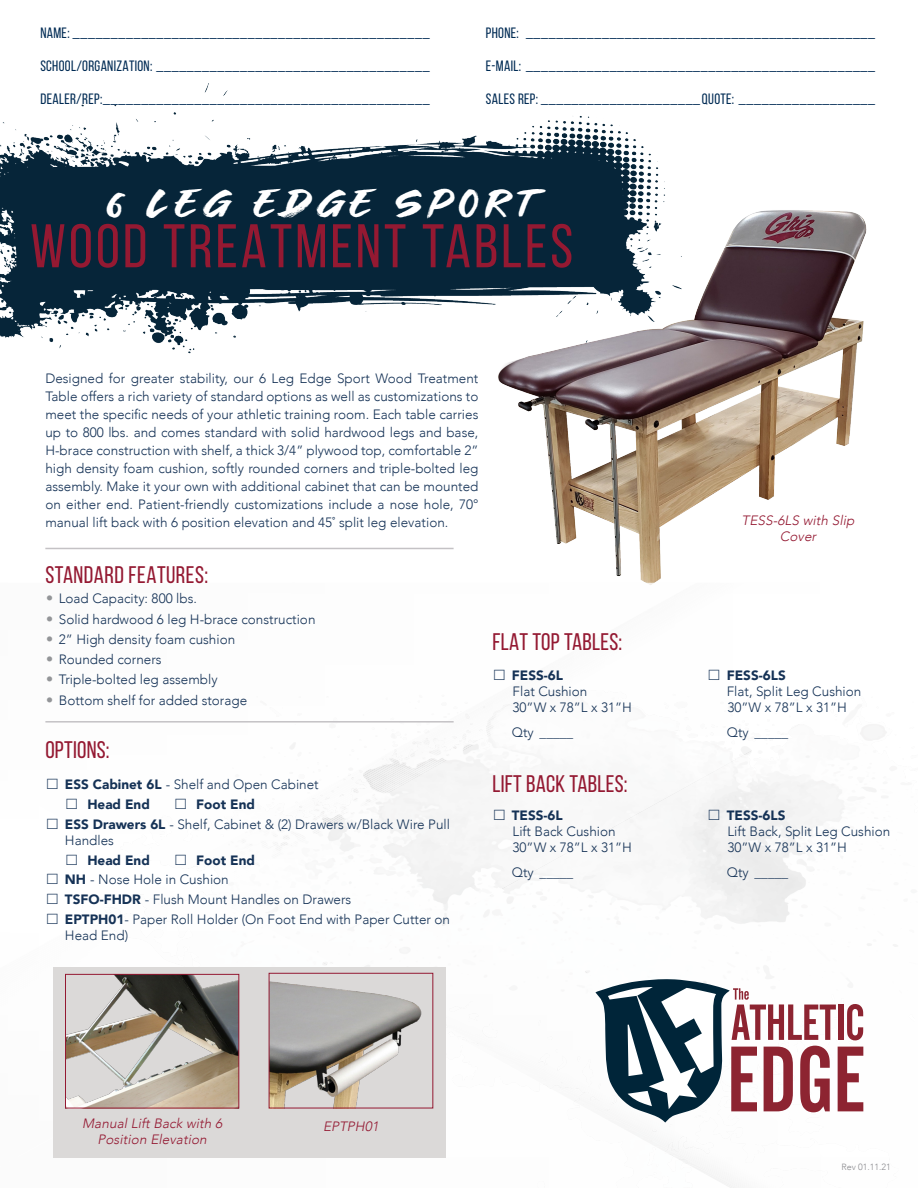
<style>
.page{position:relative;width:918px;height:1188px;background:#fff}
.page>*{position:absolute;margin:0;border:0;box-sizing:border-box;transform-origin:0 0}
.Feature_Header{font:61.5px "Bebas Neue";letter-spacing:.05em;color:#941932}
.Feature_Header-2{font:39px "Great Fighter";letter-spacing:.15em;color:#fff}
.t1{font:24px "Bebas Neue";letter-spacing:.01em;color:#941932}
.t2{font:15px "Bebas Neue";letter-spacing:.02em;color:#002b54}
.t3{font:300 13.5px/18px "Avenir";color:#153256}
.t4{font:900 13.5px "Avenir";color:#153256}
.t5{font:italic 300 13.5px/16.5px "Avenir";color:#941932;text-align:center}
.t6{font:300 9px "Avenir";color:#8a8a8e}
.s1{font-family:"Futura";color:#939598}
.s2{font-weight:900}
</style>
<div class="page">
<img style="left:0;top:84px;width:665px;height:270px">
<img style="left:492px;top:194px;width:375px;height:389px">
<img style="left:705px;top:1174px;width:98px;height:14px">
<img style="left:721px;top:1183px;width:65px;height:5px">
<img style="left:211px;top:586px;width:480px;height:300px">
<img style="left:211px;top:609px;width:438px;height:276px">
<img style="left:211px;top:632px;width:396px;height:252px">
<img style="left:211px;top:656px;width:354px;height:227px">
<img style="left:211px;top:680px;width:310px;height:202px">
<img style="left:211px;top:704px;width:266px;height:177px">
<img style="left:211px;top:729px;width:221px;height:151px">
<img style="left:211px;top:756px;width:173px;height:123px">
<img style="left:211px;top:784px;width:121px;height:94px">
<img style="left:208px;top:818px;width:64px;height:59px">
<div style="left:53px;top:967px;width:393px;height:190px;background:#dbd9d8"></div>
<img style="left:67px;top:976px;width:170px;height:130px">
<div style="left:65px;top:974px;width:174px;height:134px;border:1px solid #941932"></div>
<hr style="left:45px;top:721px;width:409px;height:2px;background:#c4c2c5">
<svg style="left:595px;top:979px;width:268px;height:144px"></svg>
<img style="left:271px;top:981px;width:151px;height:125px">
<div style="left:269px;top:973px;width:164px;height:135px;border:1px solid #941932"></div>
<hr style="left:45px;top:548px;width:409px;height:1px;background:#c4c2c5">
<p class="t2" style="left:40px;top:25px;width:391px">NAME: _______________________________________________</p>
<p class="t2" style="left:40px;top:58px;width:391px">SCHOOL/ORGANIZATION: ____________________________________</p>
<p class="t2" style="left:40px;top:91px;width:391px">DEALER/REP:___________________________________________</p>
<p class="t2" style="left:486px;top:25px;width:391px">PHONE: ______________________________________________</p>
<p class="t2" style="left:486px;top:58px;width:391px">E-MAIL: ______________________________________________</p>
<p class="t2" style="left:486px;top:91px;width:391px">SALES REP: _____________________QUOTE: __________________</p>
<p class="Feature_Header-2" style="left:107px;top:187px;width:429px">6 LEG EDGE SPORT</p>
<p class="Feature_Header" style="left:30px;top:213px;width:545px">WOOD TREATMENT TABLES</p>
<p class="t3" style="left:45px;top:369px;width:435px;text-align:justify">Designed for greater stability, our 6 Leg Edge Sport Wood Treatment Table offers a rich variety of standard options as well as customizations to meet the specific needs of your athletic training room. Each table carries up to 800 lbs. and comes standard with solid hardwood legs and base, H-brace construction with shelf, a thick 3/4” plywood top, comfortable 2” high density foam cushion, softly rounded corners and triple-bolted leg assembly. Make it your own with additional cabinet that can be mounted on either end. Patient-friendly customizations include a nose hole, 70° manual lift back with 6 position elevation and 45˚ split leg elevation.</p>
<p class="t1" style="left:45px;top:562px;width:164px">STANDARD FEATURES:</p>
<p class="t3" style="left:45px;top:590px;width:153px"><span class="s1">•</span> Load Capacity: 800 lbs.</p>
<p class="t3" style="left:45px;top:610px;width:272px"><span class="s1">•</span> Solid hardwood 6 leg H-brace construction</p>
<p class="t3" style="left:45px;top:630px;width:191px"><span class="s1">•</span> 2” High density foam cushion</p>
<p class="t3" style="left:45px;top:650px;width:118px"><span class="s1">•</span> Rounded corners</p>
<p class="t3" style="left:45px;top:671px;width:174px"><span class="s1">•</span> Triple-bolted leg assembly</p>
<p class="t3" style="left:45px;top:691px;width:203px"><span class="s1">•</span> Bottom shelf for added storage</p>
<p class="t1" style="left:45px;top:736px;width:66px">OPTIONS:</p>
<p class="t3" style="left:45px;top:775px;width:275px">□ <span class="s2">ESS Cabinet 6L</span> - Shelf and Open Cabinet</p>
<p class="t4" style="left:65px;top:792px;width:86px">□ Head End</p>
<p class="t4" style="left:174px;top:792px;width:83px">□ Foot End</p>
<p class="t3" style="left:65px;top:816px;width:387px;line-height:16.2px;text-indent:-19px">□ <span class="s2">ESS Drawers 6L</span> - Shelf, Cabinet &amp; (2) Drawers w/Black Wire Pull<br>Handles</p>
<p class="t4" style="left:65px;top:848px;width:86px">□ Head End</p>
<p class="t4" style="left:174px;top:848px;width:83px">□ Foot End</p>
<p class="t3" style="left:45px;top:871px;width:185px">□ <span class="s2">NH</span> - Nose Hole in Cushion</p>
<p class="t3" style="left:45px;top:891px;width:307px">□ <span class="s2">TSFO-FHDR</span> - Flush Mount Handles on Drawers</p>
<p class="t3" style="left:65px;top:911px;width:387px;line-height:16.2px;text-indent:-19px">□ <span class="s2">EPTPH01</span>- Paper Roll Holder (On Foot End with Paper Cutter on<br>Head End)</p>
<p class="t1" style="left:492px;top:628px;width:131px">FLAT TOP TABLES:</p>
<p class="t4" style="left:492px;top:664px;width:72px">□ FESS-6L</p>
<p class="t3" style="left:513px;top:683px;width:76px">Flat Cushion</p>
<p class="t3" style="left:513px;top:699px;width:121px">30”W x 78”L x 31”H</p>
<p class="t3" style="left:512px;top:723px;width:63px">Qty _____</p>
<p class="t1" style="left:492px;top:771px;width:137px">LIFT BACK TABLES:</p>
<p class="t4" style="left:492px;top:804px;width:72px">□ TESS-6L</p>
<p class="t3" style="left:513px;top:822px;width:105px">Lift Back Cushion</p>
<p class="t3" style="left:513px;top:839px;width:121px">30”W x 78”L x 31”H</p>
<p class="t3" style="left:512px;top:863px;width:63px">Qty _____</p>
<p class="t5" style="left:82px;top:1115px;width:144px">Manual Lift Back with 6<br>Position Elevation</p>
<p class="t5" style="left:323px;top:1118px;width:60px">EPTPH01</p>
<p class="t5" style="left:742px;top:512px;width:117px">TESS-6LS with Slip<br>Cover</p>
<p class="t4" style="left:707px;top:664px;width:80px">□ FESS-6LS</p>
<p class="t3" style="left:727px;top:683px;width:136px">Flat, Split Leg Cushion</p>
<p class="t3" style="left:728px;top:699px;width:121px">30”W x 78”L x 31”H</p>
<p class="t3" style="left:727px;top:723px;width:63px">Qty _____</p>
<p class="t4" style="left:707px;top:804px;width:80px">□ TESS-6LS</p>
<p class="t3" style="left:728px;top:822px;width:164px">Lift Back, Split Leg Cushion</p>
<p class="t3" style="left:728px;top:839px;width:121px">30”W x 78”L x 31”H</p>
<p class="t3" style="left:727px;top:863px;width:63px">Qty _____</p>
<p class="t6" style="left:841px;top:1162px;width:51px">Rev 01.11.21</p>
</div>
